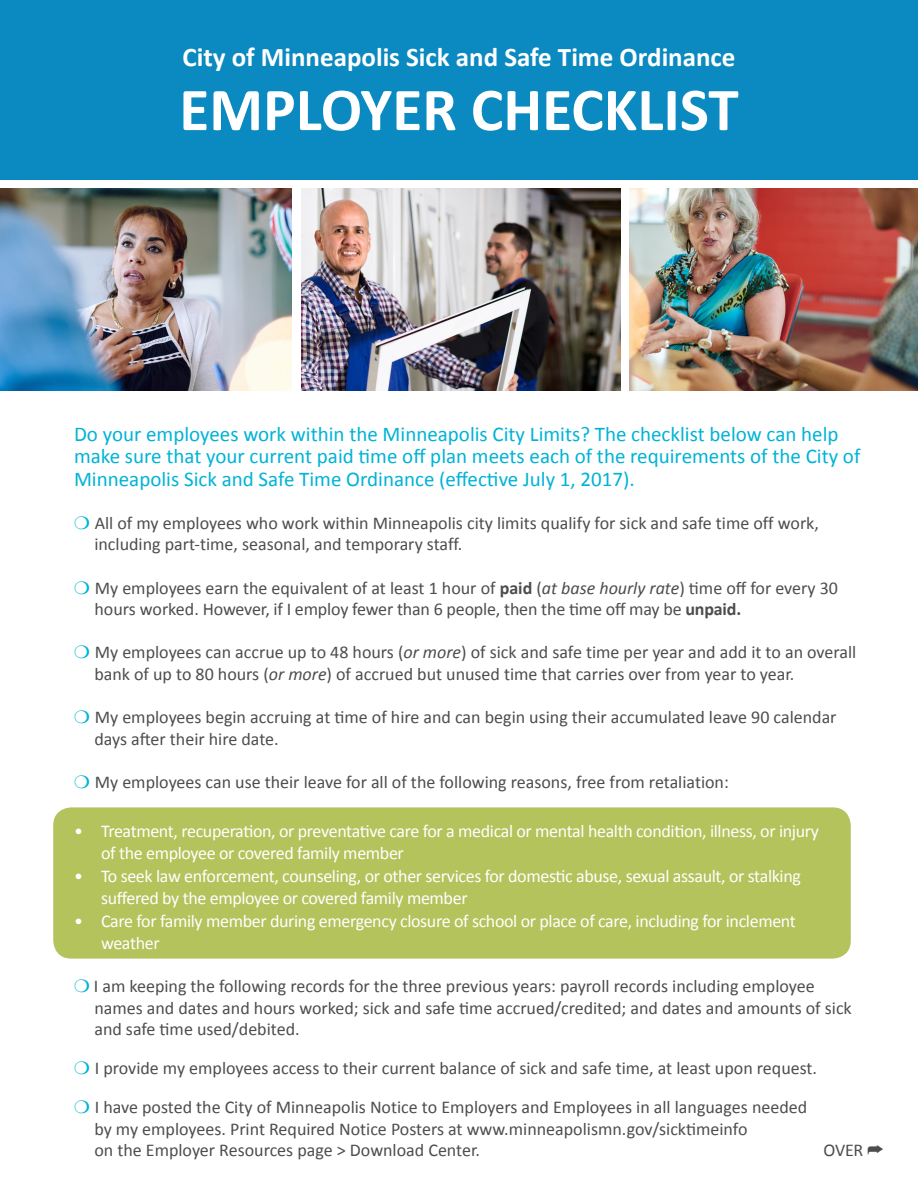
<style>
.page{position:relative;width:918px;height:1188px;background:#fff}
.page>*{position:absolute;margin:0;border:0;box-sizing:border-box;transform-origin:0 0}
.t1{font:700 61.5px "Calibri";color:#fff}
.t2{font:700 27px "Calibri";color:#fff}
.t3{font:21px/22.5px "Calibri";color:#00b3d6}
.t4{font:18px/21.6px "Calibri";color:#4d4d4d}
.t5{font:18px/22.5px "Calibri";letter-spacing:-.02em;color:#fff}
.s1{color:#00b3d6}
.s2{font-weight:700}
.s3{font-style:italic}
</style>
<div class="page">
<div style="left:0;top:0;width:918px;height:180px;background:#0a8ac0"></div>
<div style="left:53px;top:807px;width:798px;height:152px;background:#b5c35c;border-radius:18px"></div>
<img style="left:0;top:189px;width:292px;height:202px">
<img style="left:301px;top:189px;width:319px;height:202px">
<img style="left:630px;top:189px;width:288px;height:202px">
<p class="t2" style="left:183px;top:39px;width:555px">City of Minneapolis Sick and Safe Time Ordinance</p>
<p class="t1" style="left:179px;top:70px;width:561px">EMPLOYER CHECKLIST</p>
<p class="t3" style="left:74px;top:422px;width:788px">Do your employees work within the Minneapolis City Limits? The checklist below can help make sure that your current paid time off plan meets each of the requirements of the City of<br>Minneapolis Sick and Safe Time Ordinance (effective July 1, 2017).</p>
<p class="t4" style="left:94px;top:512px;width:726px;text-indent:-20px"><span class="s1">❍</span> All of my employees who work within Minneapolis city limits qualify for sick and safe time off work, including part-time, seasonal, and temporary staff.</p>
<p class="t4" style="left:94px;top:577px;width:745px;text-indent:-20px"><span class="s1">❍</span> My employees earn the equivalent of at least 1 hour of <span class="s2">paid</span> (<span class="s3">at base hourly rate</span>) time off for every 30 hours worked. However, if I employ fewer than 6 people, then the time off may be <span class="s2">unpaid.</span></p>
<p class="t4" style="left:94px;top:642px;width:763px;text-indent:-20px"><span class="s1">❍</span> My employees can accrue up to 48 hours (<span class="s3">or more</span>) of sick and safe time per year and add it to an overall bank of up to 80 hours (<span class="s3">or more</span>) of accrued but unused time that carries over from year to year.</p>
<p class="t4" style="left:94px;top:706px;width:744px;text-indent:-20px"><span class="s1">❍</span> My employees begin accruing at time of hire and can begin using their accumulated leave 90 calendar days after their hire date.</p>
<p class="t4" style="left:74px;top:771px;width:656px"><span class="s1">❍</span> My employees can use their leave for all of the following reasons, free from retaliation:</p>
<p class="t5" style="left:101px;top:819px;width:720px;text-indent:-27px">• Treatment, recuperation, or preventative care for a medical or mental health condition, illness, or injury of the employee or covered family member</p>
<p class="t5" style="left:101px;top:864px;width:701px;text-indent:-27px">• To seek law enforcement, counseling, or other services for domestic abuse, sexual assault, or stalking suffered by the employee or covered family member</p>
<p class="t5" style="left:101px;top:909px;width:696px;text-indent:-27px">• Care for family member during emergency closure of school or place of care, including for inclement weather</p>
<p class="t4" style="left:94px;top:976px;width:759px;text-indent:-20px"><span class="s1">❍</span> I am keeping the following records for the three previous years: payroll records including employee names and dates and hours worked; sick and safe time accrued/credited; and dates and amounts of sick and safe time used/debited.</p>
<p class="t4" style="left:74px;top:1057px;width:745px"><span class="s1">❍</span> I provide my employees access to their current balance of sick and safe time, at least upon request.</p>
<p class="t4" style="left:94px;top:1096px;width:714px;text-indent:-20px"><span class="s1">❍</span> I have posted the City of Minneapolis Notice to Employers and Employees in all languages needed by my employees. Print Required Notice Posters at www.minneapolismn.gov/sicktimeinfo</p>
<p class="t4" style="left:94px;top:1140px;width:387px">on the Employer Resources page &gt; Download Center.</p>
<p class="t4" style="left:824px;top:1140px;width:62px">OVER ➦</p>
</div>
